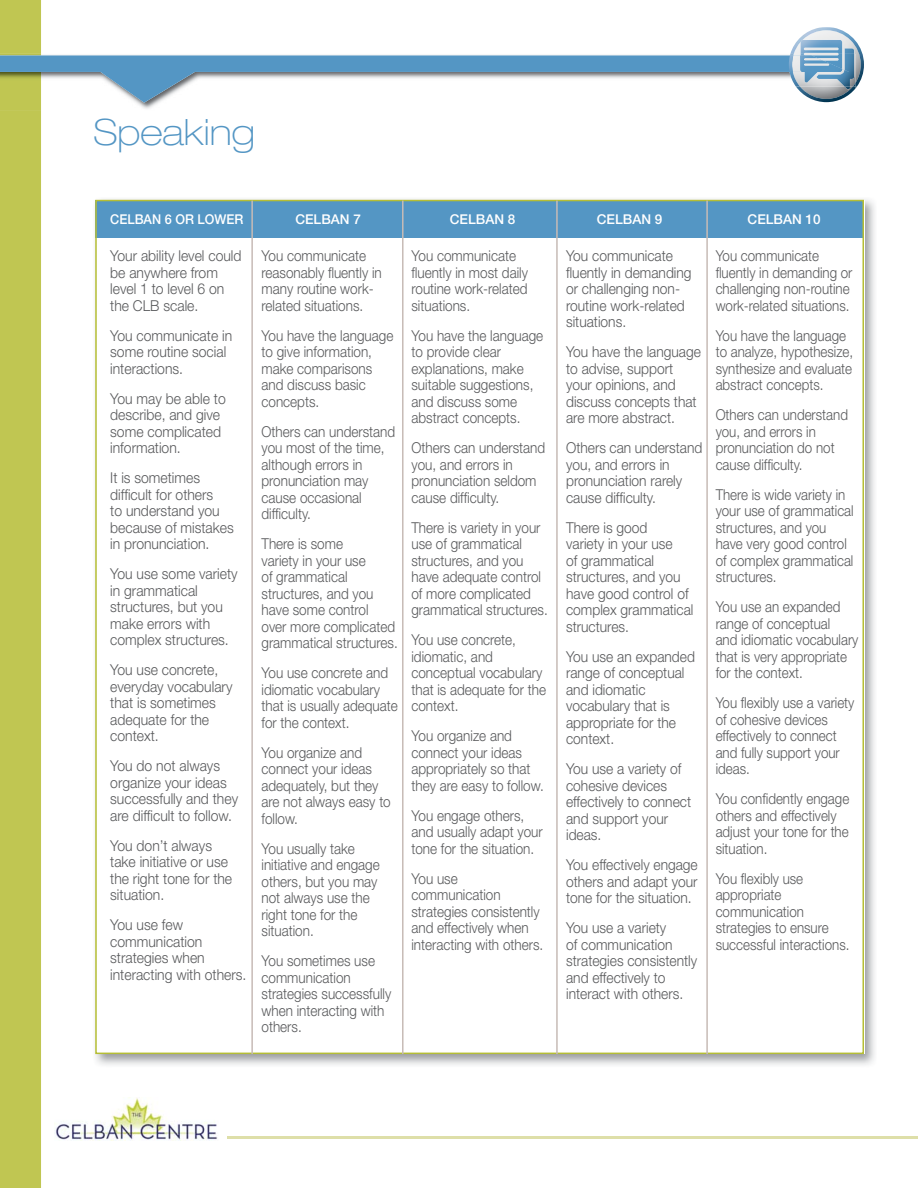
<style>
.page{position:relative;width:918px;height:1188px;background:#fff}
.page>*{position:absolute;margin:0;border:0;box-sizing:border-box;transform-origin:0 0}
.t1{font:100 expanded 36.3px "Helvetica Neue";color:#5496c4}
.t2{font:300 15px/16.5px "Helvetica Neue";color:#58595b;scale:.9 1}
.t3{font:300 15px/16.5px "Helvetica Neue";color:#58595b;scale:.89 1}
.t4{font:300 15px/16.5px "Helvetica Neue";color:#58595b;scale:.92 1}
.t5{font:300 15px/16.5px "Helvetica Neue";color:#58595b;scale:.93 1}
.t6{font:500 13.5px "Helvetica Neue";color:#fff}
.t7{font:500 13.5px "Helvetica Neue";color:#fff;scale:.94 1}
</style>
<div class="page">
<img style="left:55px;top:1097px;width:163px;height:43px">
<hr style="left:228px;top:1136px;width:690px;height:3px;background:#dedfa9">
<div style="left:0;top:0;width:41px;height:1188px;background:#c0c652"></div>
<img style="left:0;top:103px;width:158px;height:7px">
<svg style="left:819px;top:27px;width:15px;height:1px"></svg>
<svg style="left:0;top:48px;width:857px;height:55px"></svg>
<img style="left:796px;top:87px;width:59px;height:15px">
<img style="left:790px;top:28px;width:74px;height:59px">
<img style="left:790px;top:54px;width:65px;height:33px">
<img style="left:668px;top:199px;width:207px;height:866px">
<div style="left:96px;top:201px;width:768px;height:853px;background:#fff"></div>
<div style="left:95px;top:200px;width:769px;height:37px;background:#5496c4"></div>
<hr style="left:556px;top:201px;width:2px;height:853px;background:#c7bbb6">
<hr style="left:706px;top:201px;width:2px;height:853px;background:#c7bbb6">
<hr style="left:251px;top:201px;width:2px;height:853px;background:#c7bbb6">
<hr style="left:402px;top:201px;width:2px;height:853px;background:#c7bbb6">
<h1 class="t1" style="left:94px;top:119px;width:163px">Speaking</h1>
<p class="t7" style="left:110px;top:214px;width:143px">CELBAN 6 OR LOWER</p>
<p class="t6" style="left:295px;top:214px;width:67px">CELBAN 7</p>
<p class="t6" style="left:450px;top:214px;width:67px">CELBAN 8</p>
<p class="t6" style="left:597px;top:214px;width:67px">CELBAN 9</p>
<p class="t6" style="left:748px;top:214px;width:75px">CELBAN 10</p>
<p class="t5" style="left:110px;top:249px;width:143px">Your ability level could be anywhere from level 1 to level 6 on the CLB scale.</p>
<p class="t5" style="left:110px;top:329px;width:133px">You communicate in some routine social interactions.</p>
<p class="t5" style="left:110px;top:392px;width:126px">You may be able to describe, and give some complicated information.</p>
<p class="t5" style="left:110px;top:471px;width:134px">It is sometimes difficult for others<br>to understand you because of mistakes in pronunciation.</p>
<p class="t5" style="left:110px;top:567px;width:138px">You use some variety in grammatical structures, but you make errors with complex structures.</p>
<p class="t5" style="left:110px;top:663px;width:133px">You use concrete, everyday vocabulary that is sometimes adequate for the context.</p>
<p class="t5" style="left:110px;top:759px;width:139px">You do not always organize your ideas successfully and they are difficult to follow.</p>
<p class="t5" style="left:110px;top:839px;width:133px">You don’t always take initiative or use the right tone for the situation.</p>
<p class="t5" style="left:110px;top:918px;width:148px">You use few communication strategies when interacting with others.</p>
<p class="t6" style="left:110px;top:215px;width:198px">WHAT YOU WILL NEED TO DO:</p>
<p class="t6" style="left:448px;top:215px;width:208px">HOW YOU WILL BE EVALUATED:</p>
<p class="t2" style="left:411px;top:249px;width:131px">You communicate fluently in most daily routine work-related situations.</p>
<p class="t2" style="left:411px;top:329px;width:148px">You have the language to provide clear explanations, make suitable suggestions, and discuss some abstract concepts.</p>
<p class="t2" style="left:411px;top:441px;width:150px">Others can understand you, and errors in pronunciation seldom cause difficulty.</p>
<p class="t2" style="left:411px;top:521px;width:153px">There is variety in your use of grammatical structures, and you have adequate control of more complicated grammatical structures.</p>
<p class="t2" style="left:411px;top:633px;width:151px">You use concrete, idiomatic, and conceptual vocabulary that is adequate for the context.</p>
<p class="t2" style="left:411px;top:729px;width:149px">You organize and connect your ideas appropriately so that they are easy to follow.</p>
<p class="t2" style="left:411px;top:809px;width:147px">You engage others, and usually adapt your tone for the situation.</p>
<p class="t2" style="left:411px;top:872px;width:148px">You use communication strategies consistently and effectively when interacting with others.</p>
<p class="t2" style="left:262px;top:249px;width:135px">You communicate reasonably fluently in many routine work&shy;related situations.</p>
<p class="t2" style="left:262px;top:329px;width:148px">You have the language to give information, make comparisons and discuss basic concepts.</p>
<p class="t2" style="left:262px;top:425px;width:150px">Others can understand you most of the time, although errors in pronunciation may cause occasional difficulty.</p>
<p class="t2" style="left:262px;top:537px;width:153px">There is some<br>variety in your use<br>of grammatical structures, and you have some control<br>over more complicated grammatical structures.</p>
<p class="t2" style="left:262px;top:666px;width:153px">You use concrete and idiomatic vocabulary that is usually adequate for the context.</p>
<p class="t2" style="left:262px;top:746px;width:145px">You organize and connect your ideas adequately, but they are not always easy to follow.</p>
<p class="t2" style="left:262px;top:842px;width:133px">You usually take initiative and engage others, but you may not always use the right tone for the situation.</p>
<p class="t2" style="left:262px;top:954px;width:146px">You sometimes use communication strategies successfully when interacting with others.</p>
<p class="t4" style="left:566px;top:249px;width:138px">You communicate fluently in demanding or challenging non&shy;routine work-related situations.</p>
<p class="t4" style="left:566px;top:345px;width:148px">You have the language to advise, support your opinions, and discuss concepts that are more abstract.</p>
<p class="t4" style="left:566px;top:441px;width:150px">Others can understand you, and errors in pronunciation rarely cause difficulty.</p>
<p class="t4" style="left:566px;top:521px;width:140px">There is good<br>variety in your use<br>of grammatical structures, and you have good control of complex grammatical structures.</p>
<p class="t4" style="left:566px;top:650px;width:142px">You use an expanded range of conceptual and idiomatic vocabulary that is appropriate for the context.</p>
<p class="t4" style="left:566px;top:762px;width:137px">You use a variety of cohesive devices effectively to connect and support your ideas.</p>
<p class="t4" style="left:566px;top:858px;width:145px;text-align:justify">You effectively engage others and adapt your tone for the situation.</p>
<p class="t4" style="left:566px;top:921px;width:144px">You use a variety<br>of communication strategies consistently and effectively to interact with others.</p>
<p class="t3" style="left:716px;top:249px;width:155px">You communicate fluently in demanding or challenging non-routine work-related situations.</p>
<p class="t3" style="left:716px;top:329px;width:156px">You have the language to analyze, hypothesize, synthesize and evaluate abstract concepts.</p>
<p class="t3" style="left:716px;top:408px;width:150px">Others can understand you, and errors in pronunciation do not cause difficulty.</p>
<p class="t3" style="left:716px;top:488px;width:157px">There is wide variety in your use of grammatical structures, and you have very good control of complex grammatical structures.</p>
<p class="t3" style="left:716px;top:600px;width:162px">You use an expanded range of conceptual<br>and idiomatic vocabulary that is very appropriate for the context.</p>
<p class="t3" style="left:716px;top:696px;width:157px">You flexibly use a variety of cohesive devices effectively to connect and fully support your ideas.</p>
<p class="t3" style="left:716px;top:792px;width:152px">You confidently engage others and effectively adjust your tone for the situation.</p>
<p class="t3" style="left:716px;top:872px;width:152px">You flexibly use appropriate communication strategies to ensure successful interactions.</p>
</div>
